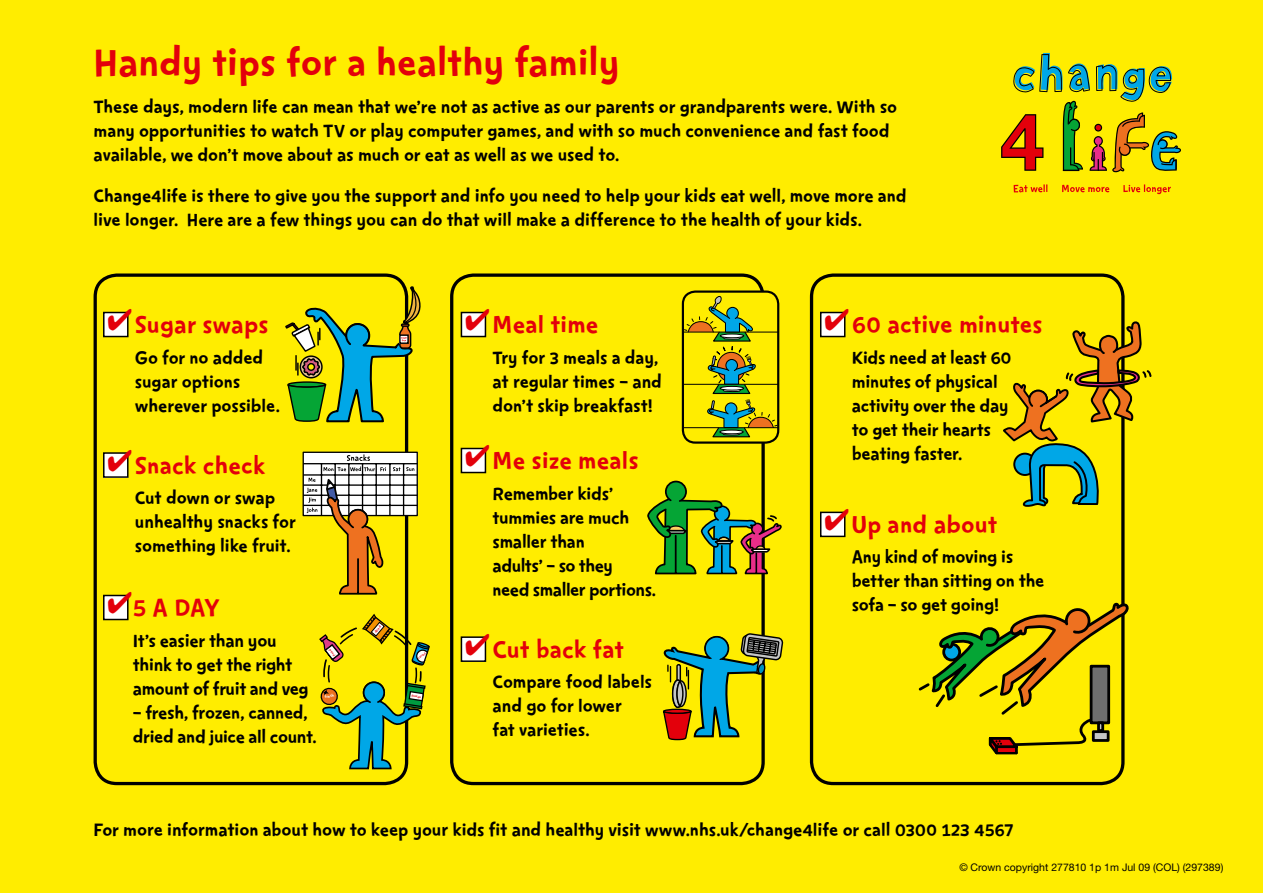
<style>
.page{position:relative;width:1263px;height:893px;background:#ffed00}
.page>*{position:absolute;margin:0;border:0;box-sizing:border-box;transform-origin:0 0}
.t1{font:45px "Change 4 Life Text";color:#e3000b}
.t2{font:28.5px "Change 4 Life Text";color:#e3000b}
.t3{font:21px/24px "Change 4 Life Text";letter-spacing:-.01em;color:#000}
.t4{font:10.5px "Helvetica Neue";color:#000}
.t5{font:4.8px "Change 4 Life Text";color:#fff}
.t6{font:4.05px "Change 4 Life Text";color:#e3000b}
.t7{font:3.6px "Change 4 Life Text";color:#e3000b}
.t8{font:3.45px "Change 4 Life Text";color:#e3000b}
</style>
<div class="page">
<svg style="left:1014px;top:184px;width:33px;height:8px"></svg>
<svg style="left:1062px;top:185px;width:47px;height:7px"></svg>
<svg style="left:1123px;top:184px;width:48px;height:10px"></svg>
<svg style="left:1001px;top:114px;width:42px;height:57px"></svg>
<svg style="left:1089px;top:112px;width:92px;height:61px"></svg>
<svg style="left:1063px;top:100px;width:20px;height:71px"></svg>
<svg style="left:1013px;top:53px;width:77px;height:40px"></svg>
<svg style="left:1096px;top:64px;width:76px;height:38px"></svg>
<div style="left:450px;top:273px;width:315px;height:512px;border:3px solid #000;border-radius:22px"></div>
<div style="left:94px;top:273px;width:314px;height:512px;border:3px solid #000;border-radius:22px"></div>
<div style="left:810px;top:273px;width:314px;height:512px;border:3px solid #000;border-radius:22px"></div>
<svg style="left:285px;top:286px;width:136px;height:136px"></svg>
<div style="left:683px;top:292px;width:95px;height:151px;background:#ffed00;border-radius:12px"></div>
<svg style="left:683px;top:296px;width:95px;height:141px"></svg>
<div style="left:682px;top:290px;width:97px;height:154px;border:2px solid #000;border-radius:12px"></div>
<svg style="left:647px;top:481px;width:135px;height:93px"></svg>
<svg style="left:663px;top:632px;width:121px;height:109px"></svg>
<svg style="left:1003px;top:317px;width:149px;height:196px"></svg>
<svg style="left:919px;top:602px;width:210px;height:152px"></svg>
<div style="left:303px;top:452px;width:114px;height:64px;background:#fff"></div>
<div style="left:303px;top:452px;width:115px;height:64px;border:1px solid #000"></div>
<svg style="left:307px;top:488px;width:10px;height:25px"></svg>
<svg style="left:309px;top:478px;width:6px;height:4px"></svg>
<svg style="left:393px;top:467px;width:7px;height:4px"></svg>
<svg style="left:406px;top:467px;width:8px;height:4px"></svg>
<hr style="left:403px;top:464px;width:1px;height:52px;background:#000">
<hr style="left:389px;top:464px;width:2px;height:52px;background:#000">
<hr style="left:303px;top:505px;width:114px;height:1px;background:#000">
<hr style="left:303px;top:495px;width:114px;height:1px;background:#000">
<hr style="left:303px;top:463px;width:114px;height:1px;background:#000">
<hr style="left:303px;top:484px;width:114px;height:2px;background:#000">
<hr style="left:303px;top:474px;width:114px;height:2px;background:#000">
<hr style="left:321px;top:464px;width:1px;height:52px;background:#000">
<svg style="left:323px;top:454px;width:63px;height:141px"></svg>
<div style="left:104px;top:312px;width:24px;height:25px;background:#fff"></div>
<div style="left:103px;top:312px;width:26px;height:25px;border:2px solid #000"></div>
<div style="left:104px;top:453px;width:24px;height:24px;background:#fff"></div>
<div style="left:103px;top:452px;width:26px;height:26px;border:2px solid #000"></div>
<div style="left:104px;top:595px;width:24px;height:24px;background:#fff"></div>
<div style="left:103px;top:595px;width:26px;height:25px;border:2px solid #000"></div>
<div style="left:461px;top:312px;width:24px;height:25px;background:#fff"></div>
<div style="left:461px;top:312px;width:25px;height:25px;border:2px solid #000"></div>
<div style="left:461px;top:448px;width:24px;height:24px;background:#fff"></div>
<div style="left:461px;top:448px;width:25px;height:25px;border:2px solid #000"></div>
<div style="left:461px;top:637px;width:24px;height:24px;background:#fff"></div>
<div style="left:461px;top:636px;width:25px;height:26px;border:2px solid #000"></div>
<div style="left:821px;top:312px;width:24px;height:25px;background:#fff"></div>
<div style="left:820px;top:312px;width:25px;height:25px;border:2px solid #000"></div>
<div style="left:821px;top:512px;width:24px;height:24px;background:#fff"></div>
<div style="left:820px;top:512px;width:25px;height:25px;border:2px solid #000"></div>
<svg style="left:319px;top:612px;width:111px;height:158px"></svg>
<svg style="left:108px;top:311px;width:21px;height:20px"></svg>
<svg style="left:466px;top:311px;width:21px;height:20px"></svg>
<svg style="left:466px;top:636px;width:21px;height:19px"></svg>
<svg style="left:825px;top:311px;width:21px;height:20px"></svg>
<svg style="left:825px;top:511px;width:21px;height:19px"></svg>
<h2 class="t1" style="left:94px;top:45px;width:528px">Handy tips for a healthy family</h2>
<p class="t3" style="left:94px;top:96px;width:805px">These days, modern life can mean that we’re not as active as our parents or grandparents were. With so many opportunities to watch TV or play computer games, and with so much convenience and fast food available, we don’t move about as much or eat as well as we used to.</p>
<p class="t3" style="left:94px;top:185px;width:815px">Change4life is there to give you the support and info you need to help your kids eat well, move more and live longer. Here are a few things you can do that will make a difference to the health of your kids.</p>
<h3 class="t2" style="left:135px;top:313px;width:135px">Sugar swaps</h3>
<p class="t3" style="left:135px;top:347px;width:147px">Go for no added sugar options wherever possible.</p>
<h3 class="t2" style="left:107px;top:454px;width:160px">✔Snack check</h3>
<p class="t3" style="left:135px;top:487px;width:162px">Cut down or swap unhealthy snacks for something like fruit.</p>
<h3 class="t2" style="left:107px;top:596px;width:114px">✔5 A DAY</h3>
<p class="t3" style="left:133px;top:630px;width:177px">It’s easier than you think to get the right amount of fruit and veg</p>
<p class="t3" style="left:133px;top:702px;width:185px">– fresh, frozen, canned, dried and juice all count.</p>
<p class="t7" style="left:331px;top:648px;width:10px;rotate:54deg">juiced</p>
<p class="t5" style="left:324px;top:695px;width:11px;rotate:-12deg">fresh</p>
<p class="t6" style="left:374px;top:631px;width:10px;rotate:-52deg">dried</p>
<p class="t8" style="left:417px;top:657px;width:11px;rotate:-38deg">canned</p>
<p class="t6" style="left:412px;top:694px;width:11px;rotate:8deg">frozen</p>
<h3 class="t2" style="left:493px;top:313px;width:107px">Meal time</h3>
<p class="t3" style="left:493px;top:347px;width:171px">Try for 3 meals a day, at regular times – and don’t skip breakfast!</p>
<h3 class="t2" style="left:465px;top:449px;width:175px">✔Me size meals</h3>
<p class="t3" style="left:493px;top:483px;width:165px">Remember kids’ tummies are much smaller than<br>adults’ – so they<br>need smaller portions.</p>
<h3 class="t2" style="left:493px;top:638px;width:133px">Cut back fat</h3>
<p class="t3" style="left:493px;top:671px;width:161px">Compare food labels and go for lower<br>fat varieties.</p>
<h3 class="t2" style="left:852px;top:313px;width:192px">60 active minutes</h3>
<p class="t3" style="left:852px;top:347px;width:161px">Kids need at least 60 minutes of physical activity over the day to get their hearts beating faster.</p>
<h3 class="t2" style="left:852px;top:513px;width:147px">Up and about</h3>
<p class="t3" style="left:852px;top:546px;width:194px">Any kind of moving is better than sitting on the sofa – so get going!</p>
<p class="t3" style="left:94px;top:819px;width:922px">For more information about how to keep your kids fit and healthy visit www.nhs.uk/change4life or call 0300 123 4567</p>
<p class="t4" style="left:959px;top:861px;width:266px">© Crown copyright 277810 1p 1m Jul 09 (COL) (297389)</p>
</div>
